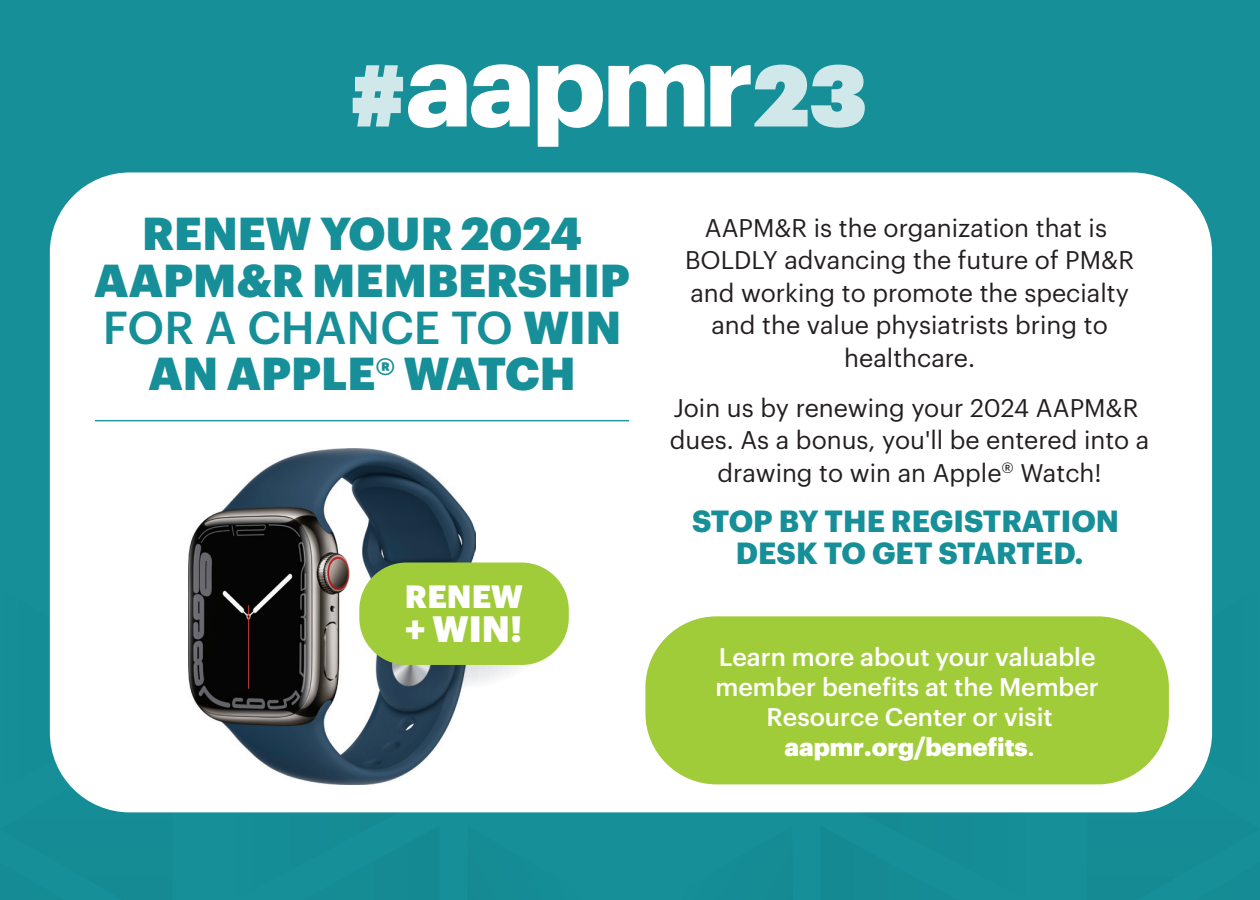
<style>
.page{position:relative;width:1260px;height:900px;background:#168f98}
.page>*{position:absolute;margin:0;border:0;box-sizing:border-box;transform-origin:0 0}
.t1{font:900 45.25px/46.5px "Graphik";color:#168f98;text-align:center}
.t2{font:900 36px "Graphik";color:#fff}
.t3{font:900 31.5px "Graphik";color:#fff}
.t4{font:700 30px/32.5px "Graphik";color:#168f98;text-align:center}
.t5{font:25px/32.5px "Graphik";color:#231f20;text-align:center}
.t6{font:500 25px/30px "Graphik";color:#fff;text-align:center}
.s1{font-weight:500}
.s2{font-size:38.5px}
.s3{font-weight:900}
</style>
<div class="page">
<svg style="left:836px;top:812px;width:222px;height:1px"></svg>
<svg style="left:1087px;top:570px;width:126px;height:243px"></svg>
<svg style="left:202px;top:812px;width:222px;height:1px"></svg>
<svg style="left:49px;top:570px;width:124px;height:243px"></svg>
<div style="left:50px;top:172px;width:1162px;height:640px;background:#fff;border-radius:80px"></div>
<img style="left:188px;top:448px;width:288px;height:336px">
<hr style="left:95px;top:420px;width:534px;height:1px;background:#168f98">
<div style="left:645px;top:616px;width:524px;height:168px;background:#a1cc3a;border-radius:71px"></div>
<svg style="left:355px;top:563px;width:202px;height:127px"></svg>
<div style="left:359px;top:563px;width:210px;height:102px;background:#a1cc3a;border-radius:47px"></div>
<svg style="left:353px;top:64px;width:177px;height:64px"></svg>
<svg style="left:538px;top:64px;width:166px;height:83px"></svg>
<svg style="left:710px;top:65px;width:155px;height:63px"></svg>
<h1 class="t1" style="left:94px;top:207px;width:537px">RENEW YOUR 2024<br>AAPM&amp;R MEMBERSHIP<br><span class="s1">FOR A CHANCE TO</span> WIN<br>AN APPLE<span class="s2">®</span> WATCH</h1>
<p class="t5" style="left:685px;top:209px;width:450px">AAPM&amp;R is the organization that is<br>BOLDLY advancing the future of PM&amp;R and working to promote the specialty and the value physiatrists bring to healthcare.</p>
<p class="t5" style="left:670px;top:389px;width:481px">Join us by renewing your 2024 AAPM&amp;R dues. As a bonus, you'll be entered into a drawing to win an Apple<sup>®</sup> Watch!</p>
<p class="t4" style="left:692px;top:502px;width:429px">STOP BY THE REGISTRATION<br>DESK TO GET STARTED.</p>
<p class="t3" style="left:405px;top:572px;width:120px">RENEW</p>
<h2 class="t2" style="left:405px;top:601px;width:119px">+ WIN!</h2>
<p class="t6" style="left:715px;top:639px;width:385px">Learn more about your valuable member benefits at the Member<br>Resource Center or visit <span class="s3">aapmr.org/benefits</span>.</p>
</div>
